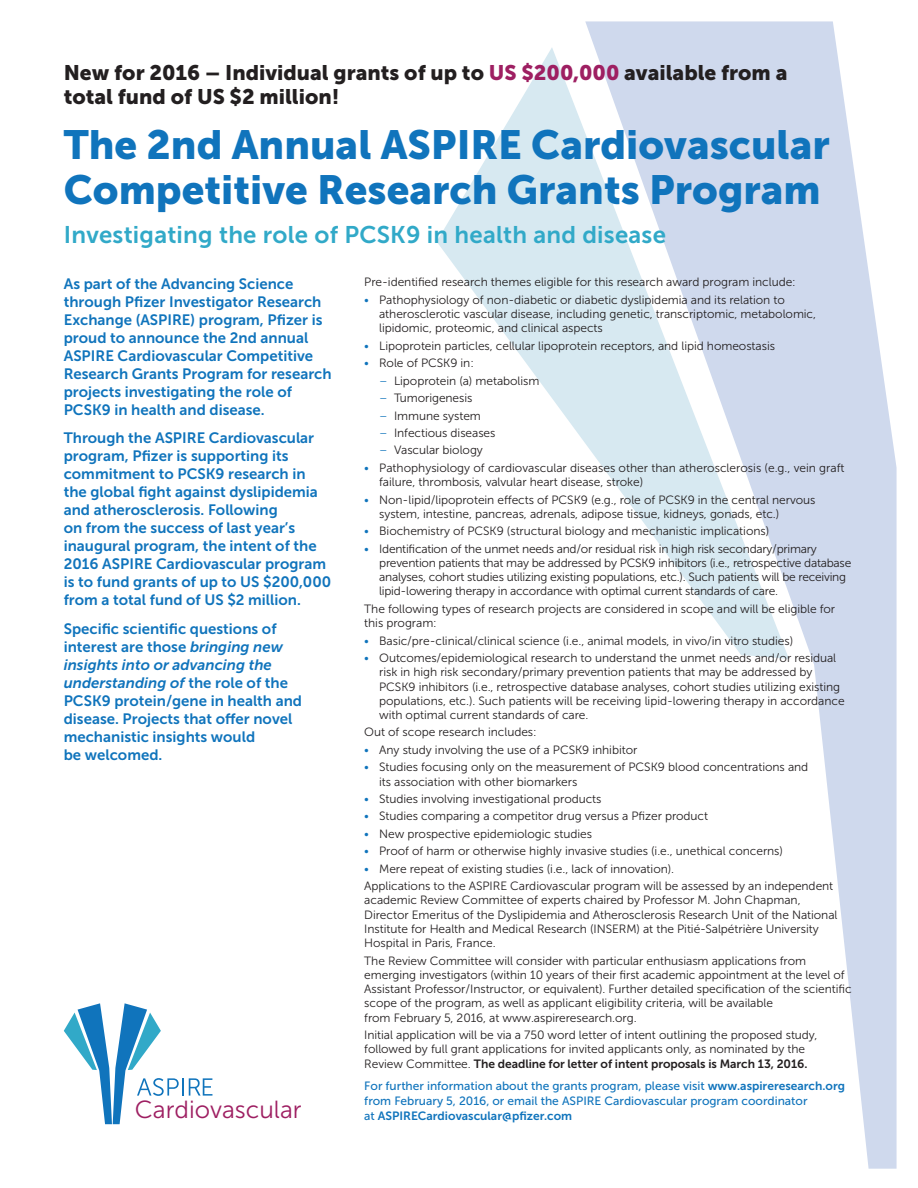
<style>
.page{position:relative;width:918px;height:1188px;background:#fff}
.page>*{position:absolute;margin:0;border:0;box-sizing:border-box;transform-origin:0 0}
.t1{font:40.5px/45px "Museo Sans 900";color:#1074bc}
.t2{font:24.75px "Museo Sans 300";color:#9e1f62}
.t3{font:24px "Museo Sans 700";letter-spacing:.01em;color:#31a9c8}
.t4{font:21px/24px "Museo Sans 900";color:#231f20}
.Intro_text{font:15px/18px "Museo Sans 700";color:#1074bc}
.Body_text{font:12px/14.2px "Museo Sans 300";letter-spacing:-.005em;color:#231f20}
.closing_para{font:12px/15px "Museo Sans 500";color:#1074bc}
.s1{color:#9e1f62}
.s2{font-style:italic}
.s3{color:#1074bc}
.s4{font-family:"Museo Sans 700"}
</style>
<div class="page">
<svg style="left:585px;top:21px;width:312px;height:1148px"></svg>
<svg style="left:437px;top:47px;width:352px;height:612px"></svg>
<svg style="left:64px;top:1003px;width:148px;height:121px"></svg>
<p class="t4" style="left:64px;top:60px;width:725px">New for 2016 – Individual grants of up to <span class="s1">US $200,000</span> available from a total fund of US $2 million!</p>
<p class="t1" style="left:64px;top:122px;width:768px">The 2nd Annual ASPIRE Cardiovascular<br>Competitive Research Grants Program</p>
<p class="t3" style="left:64px;top:222px;width:604px">Investigating the role of PCSK9 in health and disease</p>
<p class="Intro_text" style="left:64px;top:275px;width:269px">As part of the Advancing Science through Pfizer Investigator Research Exchange (ASPIRE) program, Pfizer is proud to announce the 2nd annual ASPIRE Cardiovascular Competitive Research Grants Program for research projects investigating the role of PCSK9 in health and disease.</p>
<p class="Intro_text" style="left:64px;top:429px;width:269px">Through the ASPIRE Cardiovascular program, Pfizer is supporting its commitment to PCSK9 research in the global fight against dyslipidemia and atherosclerosis. Following<br>on from the success of last year’s inaugural program, the intent of the 2016 ASPIRE Cardiovascular program is to fund grants of up to US $200,000 from a total fund of US $2 million.</p>
<p class="Intro_text" style="left:64px;top:620px;width:240px">Specific scientific questions of interest are those <span class="s2">bringing new insights into or advancing the understanding of</span> the role of the<br>PCSK9 protein/gene in health and disease. Projects that offer novel mechanistic insights would<br>be welcomed.</p>
<p class="t2" style="left:135px;top:1096px;width:168px">Cardiovascular</p>
<p class="Body_text" style="left:364px;top:275px;width:433px">Pre-identified research themes eligible for this research award program include:</p>
<p class="Body_text" style="left:379px;top:293px;width:438px;text-indent:-15px"><span class="s3">•</span> Pathophysiology of non-diabetic or diabetic dyslipidemia and its relation to atherosclerotic vascular disease, including genetic, transcriptomic, metabolomic, lipidomic, proteomic, and clinical aspects</p>
<p class="Body_text" style="left:364px;top:339px;width:412px"><span class="s3">•</span> Lipoprotein particles, cellular lipoprotein receptors, and lipid homeostasis</p>
<p class="Body_text" style="left:364px;top:356px;width:111px"><span class="s3">•</span> Role of PCSK9 in:</p>
<p class="Body_text" style="left:379px;top:374px;width:162px"><span class="s3">–</span> Lipoprotein (a) metabolism</p>
<p class="Body_text" style="left:379px;top:391px;width:95px"><span class="s3">–</span> Tumorigenesis</p>
<p class="Body_text" style="left:379px;top:408px;width:103px"><span class="s3">–</span> Immune system</p>
<p class="Body_text" style="left:379px;top:426px;width:118px"><span class="s3">–</span> Infectious diseases</p>
<p class="Body_text" style="left:379px;top:443px;width:105px"><span class="s3">–</span> Vascular biology</p>
<p class="Body_text" style="left:379px;top:461px;width:467px;text-indent:-15px"><span class="s3">•</span> Pathophysiology of cardiovascular diseases other than atherosclerosis (e.g., vein graft failure, thrombosis, valvular heart disease, stroke)</p>
<p class="Body_text" style="left:379px;top:492px;width:438px;text-indent:-15px"><span class="s3">•</span> Non-lipid/lipoprotein effects of PCSK9 (e.g., role of PCSK9 in the central nervous system, intestine, pancreas, adrenals, adipose tissue, kidneys, gonads, etc.)</p>
<p class="Body_text" style="left:364px;top:524px;width:406px"><span class="s3">•</span> Biochemistry of PCSK9 (structural biology and mechanistic implications)</p>
<p class="Body_text" style="left:379px;top:542px;width:474px;text-indent:-15px"><span class="s3">•</span> Identification of the unmet needs and/or residual risk in high risk secondary/primary prevention patients that may be addressed by PCSK9 inhibitors (i.e., retrospective database analyses, cohort studies utilizing existing populations, etc.). Such patients will be receiving lipid-lowering therapy in accordance with optimal current standards of care.</p>
<p class="Body_text" style="left:364px;top:602px;width:472px">The following types of research projects are considered in scope and will be eligible for this program:</p>
<p class="Body_text" style="left:364px;top:633px;width:430px"><span class="s3">•</span> Basic/pre-clinical/clinical science (i.e., animal models, in vivo/in vitro studies)</p>
<p class="Body_text" style="left:379px;top:651px;width:467px;text-indent:-15px"><span class="s3">•</span> Outcomes/epidemiological research to understand the unmet needs and/or residual risk in high risk secondary/primary prevention patients that may be addressed by PCSK9 inhibitors (i.e., retrospective database analyses, cohort studies utilizing existing populations, etc.). Such patients will be receiving lipid-lowering therapy in accordance with optimal current standards of care.</p>
<p class="Body_text" style="left:364px;top:725px;width:174px">Out of scope research includes:</p>
<p class="Body_text" style="left:364px;top:743px;width:275px"><span class="s3">•</span> Any study involving the use of a PCSK9 inhibitor</p>
<p class="Body_text" style="left:379px;top:760px;width:431px;text-indent:-15px"><span class="s3">•</span> Studies focusing only on the measurement of PCSK9 blood concentrations and its association with other biomarkers</p>
<p class="Body_text" style="left:364px;top:792px;width:239px"><span class="s3">•</span> Studies involving investigational products</p>
<p class="Body_text" style="left:364px;top:809px;width:345px"><span class="s3">•</span> Studies comparing a competitor drug versus a Pfizer product</p>
<p class="Body_text" style="left:364px;top:827px;width:229px"><span class="s3">•</span> New prospective epidemiologic studies</p>
<p class="Body_text" style="left:364px;top:844px;width:420px"><span class="s3">•</span> Proof of harm or otherwise highly invasive studies (i.e., unethical concerns)</p>
<p class="Body_text" style="left:364px;top:862px;width:311px"><span class="s3">•</span> Mere repeat of existing studies (i.e., lack of innovation).</p>
<p class="Body_text" style="left:364px;top:879px;width:475px">Applications to the ASPIRE Cardiovascular program will be assessed by an independent academic Review Committee of experts chaired by Professor M. John Chapman, Director Emeritus of the Dyslipidemia and Atherosclerosis Research Unit of the National Institute for Health and Medical Research (INSERM) at the Pitié-Salpétrière University Hospital in Paris, France.</p>
<p class="Body_text" style="left:364px;top:954px;width:489px">The Review Committee will consider with particular enthusiasm applications from emerging investigators (within 10 years of their first academic appointment at the level of Assistant Professor/Instructor, or equivalent). Further detailed specification of the scientific scope of the program, as well as applicant eligibility criteria, will be available<br>from February 5, 2016, at www.aspireresearch.org.</p>
<p class="Body_text" style="left:364px;top:1028px;width:455px">Initial application will be via a 750 word letter of intent outlining the proposed study, followed by full grant applications for invited applicants only, as nominated by the<br>Review Committee. <span class="s4">The deadline for letter of intent proposals is March 13, 2016.</span></p>
<p class="closing_para" style="left:364px;top:1078px;width:482px">For further information about the grants program, please visit <span class="s4">www.aspireresearch.org </span>from February 5, 2016, or email the ASPIRE Cardiovascular program coordinator<br>at <span class="s4">ASPIRECardiovascular@pfizer.com</span></p>
</div>
